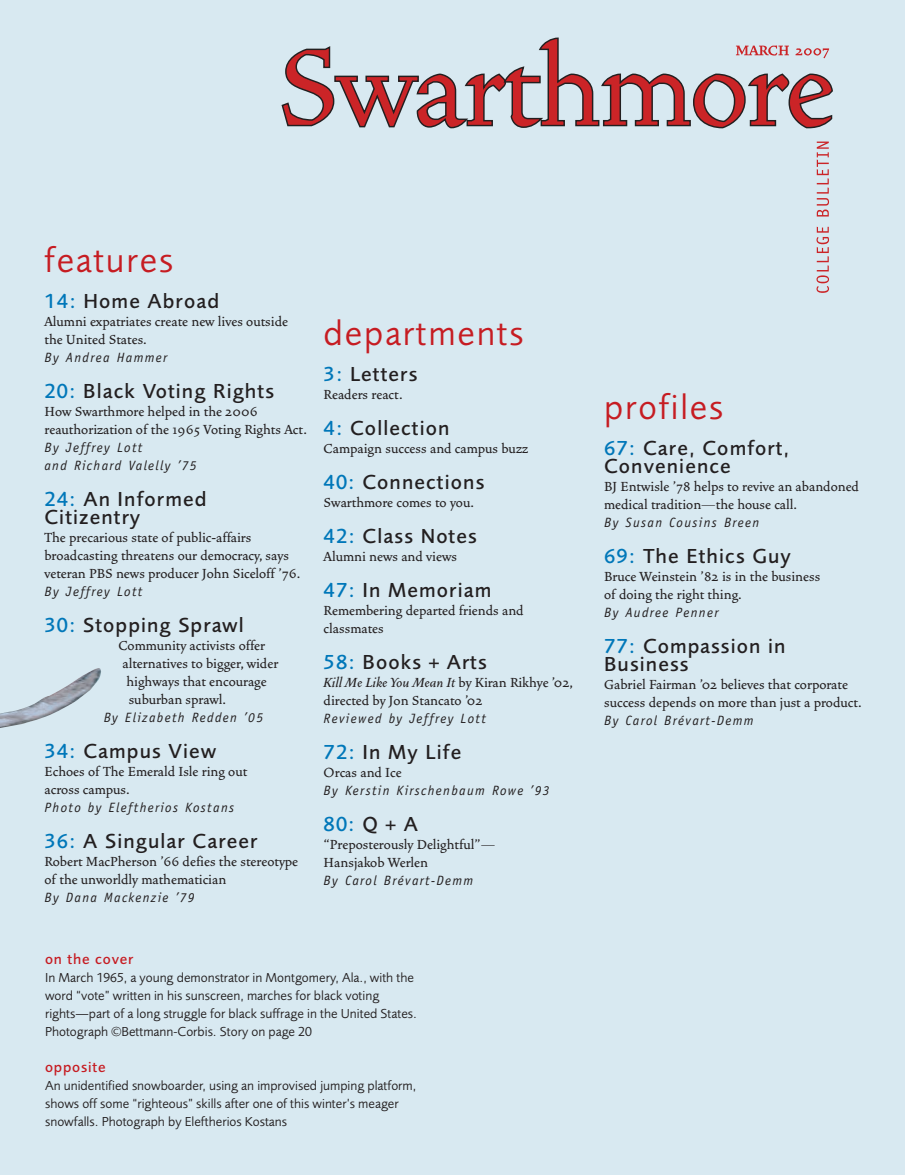
<style>
.page{position:relative;width:905px;height:1175px;background:#fff}
.page>*{position:absolute;margin:0;border:0;box-sizing:border-box;transform-origin:0 0}
.t1{font:36px "Foundry Sans";letter-spacing:.05em;color:#c61c22}
.t2{font:500 21px/18px "Foundry Sans";letter-spacing:.055em;color:#231f20}
.t3{font:500 21px "Foundry Sans";color:#0077b9}
.t4{font:500 16.5px/18px "Vendetta";color:#231f20}
.t5{font:500 15px "Foundry Sans";letter-spacing:.055em;color:#c61c22}
.t6{font:13.5px/18px "Foundry Sans";color:#231f20}
.t7{font:italic 13.5px/18px "Officina Sans";letter-spacing:.1em;color:#231f20}
.s1{color:#0077b9}
.s2{font-style:italic}
.s3{color:#231f20}
</style>
<div class="page">
<div style="left:0;top:0;width:904px;height:1174px;background:#d8e9f1"></div>
<svg style="left:816px;top:227px;width:13px;height:66px"></svg>
<svg style="left:816px;top:142px;width:13px;height:74px"></svg>
<svg style="left:281px;top:37px;width:552px;height:92px"></svg>
<img style="left:0;top:668px;width:101px;height:60px">
<h1 class="t1" style="left:44px;top:239px;width:130px">features</h1>
<p class="t2" style="left:44px;top:292px;width:176px"><span class="s1">14:</span> Home Abroad</p>
<p class="t4" style="left:44px;top:313px;width:245px">Alumni expatriates create new lives outside the United States.</p>
<p class="t7" style="left:44px;top:348px;width:124px">By Andrea Hammer</p>
<p class="t2" style="left:44px;top:382px;width:231px"><span class="s1">20:</span> Black Voting Rights</p>
<p class="t4" style="left:44px;top:403px;width:264px">How Swarthmore helped in the 2006 reauthorization of the 1965 Voting Rights Act.</p>
<p class="t7" style="left:44px;top:438px;width:154px">By Jeffrey Lott<br>and Richard Valelly ’75</p>
<p class="t2" style="left:44px;top:490px;width:164px"><span class="s1">24:</span> An Informed<br>Citizentry</p>
<p class="t4" style="left:44px;top:529px;width:257px">The precarious state of public-affairs broadcasting threatens our democracy, says veteran PBS news producer John Siceloff ’76.</p>
<p class="t7" style="left:44px;top:582px;width:99px">By Jeffrey Lott</p>
<p class="t2" style="left:44px;top:616px;width:201px"><span class="s1">30:</span> Stopping Sprawl</p>
<p class="t4" style="left:118px;top:637px;width:148px">Community activists offer</p>
<p class="t4" style="left:122px;top:655px;width:157px">alternatives to bigger, wider</p>
<p class="t4" style="left:126px;top:673px;width:142px">highways that encourage</p>
<p class="t4" style="left:129px;top:691px;width:99px">suburban sprawl.</p>
<p class="t7" style="left:104px;top:708px;width:161px">By Elizabeth Redden ’05</p>
<p class="t2" style="left:44px;top:742px;width:173px"><span class="s1">34:</span> Campus View</p>
<p class="t4" style="left:44px;top:763px;width:204px">Echoes of The Emerald Isle ring out across campus.</p>
<p class="t7" style="left:44px;top:798px;width:191px">Photo by Eleftherios Kostans</p>
<p class="t2" style="left:44px;top:832px;width:215px"><span class="s1">36:</span> A Singular Career</p>
<p class="t4" style="left:44px;top:853px;width:255px">Robert MacPherson ’66 defies the stereotype of the unworldly mathematician</p>
<p class="t7" style="left:44px;top:888px;width:152px">By Dana Mackenzie ’79</p>
<h1 class="t1" style="left:323px;top:312px;width:201px">departments</h1>
<p class="t2" style="left:323px;top:365px;width:95px"><span class="s1">3:</span> Letters</p>
<p class="t4" style="left:323px;top:385px;width:81px">Readers react.</p>
<p class="t2" style="left:323px;top:419px;width:127px"><span class="s1">4:</span> Collection</p>
<p class="t4" style="left:323px;top:439px;width:206px">Campaign success and campus buzz</p>
<p class="t2" style="left:323px;top:473px;width:162px"><span class="s1">40:</span> Connections</p>
<p class="t4" style="left:323px;top:493px;width:152px">Swarthmore comes to you.</p>
<p class="t2" style="left:323px;top:527px;width:155px"><span class="s1">42:</span> Class Notes</p>
<p class="t4" style="left:323px;top:547px;width:135px">Alumni news and views</p>
<p class="t2" style="left:323px;top:581px;width:169px"><span class="s1">47:</span> In Memoriam</p>
<p class="t4" style="left:323px;top:601px;width:201px">Remembering departed friends and classmates</p>
<p class="t2" style="left:323px;top:653px;width:165px"><span class="s1">58:</span> Books + Arts</p>
<p class="t4" style="left:323px;top:673px;width:251px"><span class="s2">Kill Me Like You Mean It</span> by Kiran Rikhye ’02, directed by Jon Stancato ’02</p>
<p class="t7" style="left:323px;top:709px;width:164px">Reviewed by Jeffrey Lott</p>
<p class="t2" style="left:323px;top:743px;width:139px"><span class="s1">72:</span> In My Life</p>
<p class="t4" style="left:323px;top:763px;width:80px">Orcas and Ice</p>
<p class="t7" style="left:323px;top:781px;width:227px">By Kerstin Kirschenbaum Rowe ’93</p>
<p class="t3" style="left:323px;top:811px;width:96px">80:<span class="s3">Q+A</span></p>
<p class="t4" style="left:323px;top:835px;width:173px">“Preposterously Delightful”—<br>Hansjakob Werlen</p>
<p class="t7" style="left:323px;top:871px;width:151px">By Carol Brévart-Demm</p>
<p class="t5" style="left:45px;top:949px;width:90px">on the cover</p>
<p class="t6" style="left:45px;top:968px;width:373px">In March 1965, a young demonstrator in Montgomery, Ala., with the word “vote” written in his sunscreen, marches for black voting rights—part of a long struggle for black suffrage in the United States.<br>Photograph ©Bettmann-Corbis. Story on page 20</p>
<p class="t5" style="left:45px;top:1057px;width:62px">opposite</p>
<p class="t6" style="left:45px;top:1076px;width:373px">An unidentified snowboarder, using an improvised jumping platform, shows off some “righteous” skills after one of this winter’s meager snowfalls. Photograph by Eleftherios Kostans</p>
<h1 class="t1" style="left:604px;top:386px;width:121px">profiles</h1>
<p class="t2" style="left:604px;top:439px;width:187px"><span class="s1">67:</span> Care, Comfort,<br>Convenience</p>
<p class="t4" style="left:604px;top:478px;width:256px">BJ Entwisle ’78 helps to revive an abandoned medical tradition—the house call.</p>
<p class="t7" style="left:604px;top:513px;width:157px">By Susan Cousins Breen</p>
<p class="t2" style="left:604px;top:547px;width:188px"><span class="s1">69:</span> The Ethics Guy</p>
<p class="t4" style="left:604px;top:568px;width:218px">Bruce Weinstein ’82 is in the business of doing the right thing.</p>
<p class="t7" style="left:604px;top:603px;width:116px">By Audree Penner</p>
<p class="t2" style="left:604px;top:637px;width:183px"><span class="s1">77:</span> Compassion in<br>Business</p>
<p class="t4" style="left:604px;top:676px;width:259px">Gabriel Fairman ’02 believes that corporate success depends on more than just a product.</p>
<p class="t7" style="left:604px;top:711px;width:151px">By Carol Brévart-Demm</p>
</div>
